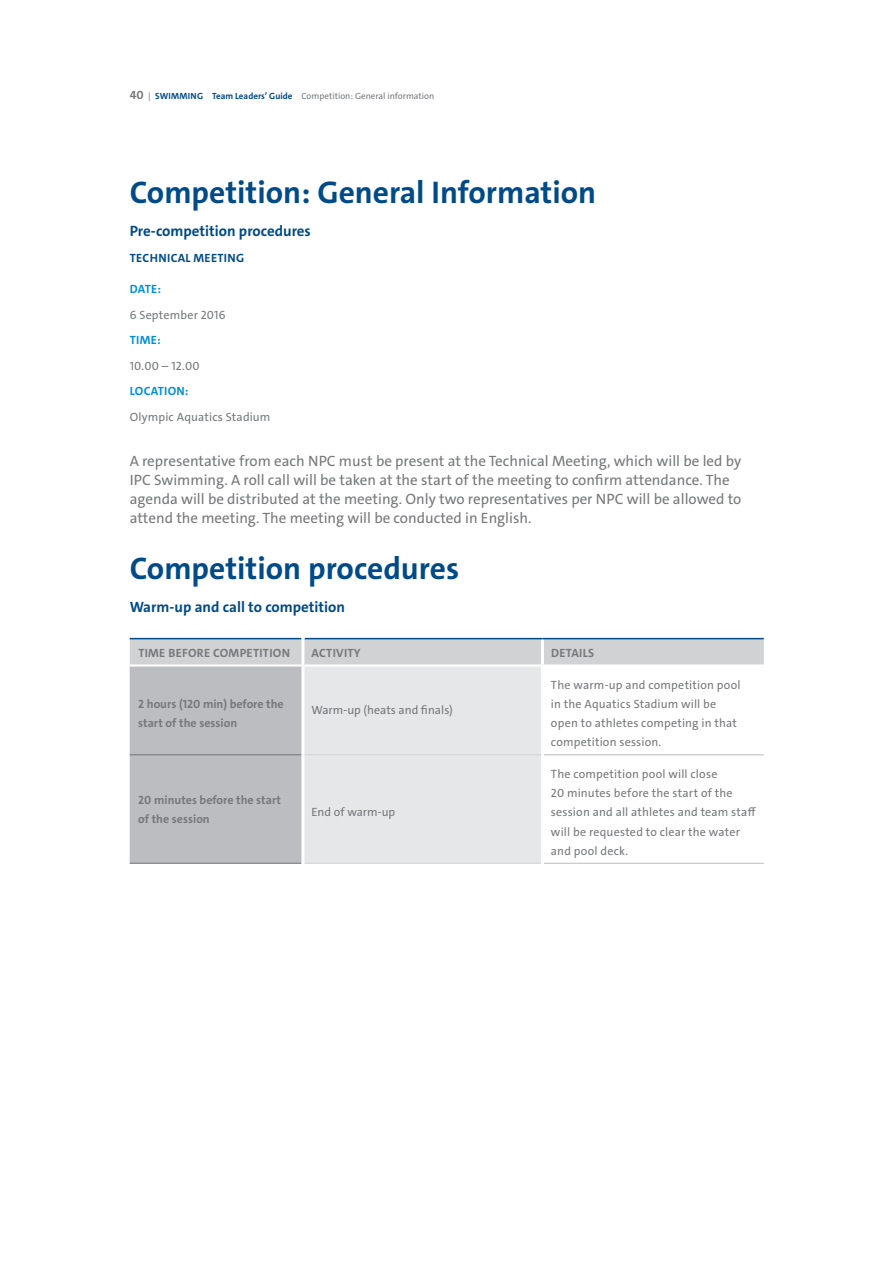
<style>
.page{position:relative;width:893px;height:1263px;background:#fff}
.page>*{position:absolute;margin:0;border:0;box-sizing:border-box;transform-origin:0 0}
.BC-title{font:700 31.5px "The Sans Rio 2016";color:#004b87}
.BC-body-copy{font:15px/19.2px "The Sans Rio 2016";color:#76787b}
.BC-item{font:700 15px "The Sans Rio 2016";color:#004b87}
.TB-texts-body-copy{font:12px/19.2px "The Sans Rio 2016";letter-spacing:.015em;color:#76787b}
.TB-aside-title{font:700 12px/19.2px "The Sans Rio 2016";color:#76787b}
.BC-key-info-item{font:12px "The Sans Rio 2016";letter-spacing:.015em;color:#76787b}
.TB-titles-title{font:700 12px "The Sans Rio 2016";letter-spacing:.025em;color:#76787b}
.TB-aside-subtitle{font:12px "The Sans Rio 2016";color:#76787b}
.BC-key-info-venues{font:700 12px "The Sans Rio 2016";letter-spacing:.025em;color:#008fd5}
.BC-key-info-title{font:700 12px "The Sans Rio 2016";letter-spacing:.025em;color:#004b87}
.rodapé-E{font:9px "The Sans Rio 2016";color:#76787b}
.s1{font-weight:700;font-size:12px}
.s2{font-weight:700;color:#004b87}
</style>
<div class="page">
<svg style="left:130px;top:639px;width:634px;height:224px"></svg>
<div style="left:304px;top:666px;width:237px;height:197px;background:#e6e7e9"></div>
<hr style="left:130px;top:754px;width:171px;height:1px;background:#76787b">
<hr style="left:304px;top:754px;width:237px;height:1px;background:#d1d2d4">
<hr style="left:544px;top:754px;width:220px;height:1px;background:#bcbdc0">
<hr style="left:130px;top:863px;width:171px;height:1px;background:#76787b">
<hr style="left:304px;top:863px;width:237px;height:1px;background:#d1d2d4">
<hr style="left:544px;top:863px;width:220px;height:1px;background:#bcbdc0">
<hr style="left:541px;top:639px;width:3px;height:25px;background:#fff">
<hr style="left:541px;top:666px;width:3px;height:89px;background:#fff">
<hr style="left:541px;top:755px;width:3px;height:109px;background:#fff">
<hr style="left:130px;top:638px;width:171px;height:1px;background:#004b87">
<hr style="left:304px;top:638px;width:238px;height:1px;background:#004b87">
<hr style="left:542px;top:638px;width:222px;height:1px;background:#004b87">
<hr style="left:301px;top:638px;width:3px;height:27px;background:#fff">
<hr style="left:130px;top:664px;width:171px;height:2px;background:#fff">
<hr style="left:304px;top:664px;width:238px;height:2px;background:#fff">
<hr style="left:542px;top:664px;width:222px;height:2px;background:#fff">
<hr style="left:301px;top:665px;width:3px;height:90px;background:#fff">
<hr style="left:301px;top:755px;width:3px;height:109px;background:#fff">
<p class="rodapé-E" style="left:130px;top:90px;width:306px"><span class="s1">40</span> | <span class="s2">SWIMMING Team Leaders’ Guide</span> Competition: General information</p>
<p class="BC-title" style="left:130px;top:172px;width:468px">Competition: General Information</p>
<p class="BC-item" style="left:130px;top:221px;width:183px">Pre-competition procedures</p>
<p class="BC-key-info-title" style="left:130px;top:250px;width:116px">TECHNICAL MEETING</p>
<p class="BC-key-info-venues" style="left:130px;top:282px;width:33px">DATE:</p>
<p class="BC-key-info-item" style="left:130px;top:307px;width:98px">6 September 2016</p>
<p class="BC-key-info-venues" style="left:130px;top:333px;width:32px">TIME:</p>
<p class="BC-key-info-item" style="left:130px;top:358px;width:71px">10.00 – 12.00</p>
<p class="BC-key-info-venues" style="left:130px;top:384px;width:60px">LOCATION:</p>
<p class="BC-key-info-item" style="left:130px;top:409px;width:142px">Olympic Aquatics Stadium</p>
<p class="BC-body-copy" style="left:130px;top:451px;width:613px">A representative from each NPC must be present at the Technical Meeting, which will be led by IPC Swimming. A roll call will be taken at the start of the meeting to confirm attendance. The agenda will be distributed at the meeting. Only two representatives per NPC will be allowed to attend the meeting. The meeting will be conducted in English.</p>
<p class="BC-title" style="left:130px;top:548px;width:331px">Competition procedures</p>
<p class="BC-item" style="left:130px;top:598px;width:217px">Warm-up and call to competition</p>
<p class="TB-titles-title" style="left:138px;top:645px;width:153px">TIME BEFORE COMPETITION</p>
<p class="TB-titles-title" style="left:312px;top:645px;width:51px">ACTIVITY</p>
<p class="TB-titles-title" style="left:551px;top:645px;width:45px">DETAILS</p>
<p class="TB-aside-title" style="left:138px;top:694px;width:147px">2 hours (120 min) before the start of the session</p>
<p class="TB-aside-subtitle" style="left:311px;top:703px;width:143px">Warm-up (heats and finals)</p>
<p class="TB-aside-title" style="left:138px;top:790px;width:144px">20 minutes before the start of the session</p>
<p class="TB-aside-subtitle" style="left:311px;top:805px;width:85px">End of warm-up</p>
<p class="TB-texts-body-copy" style="left:551px;top:675px;width:191px">The warm-up and competition pool in the Aquatics Stadium will be open to athletes competing in that competition session.</p>
<p class="TB-texts-body-copy" style="left:551px;top:765px;width:206px">The competition pool will close<br>20 minutes before the start of the session and all athletes and team staff will be requested to clear the water and pool deck.</p>
</div>
